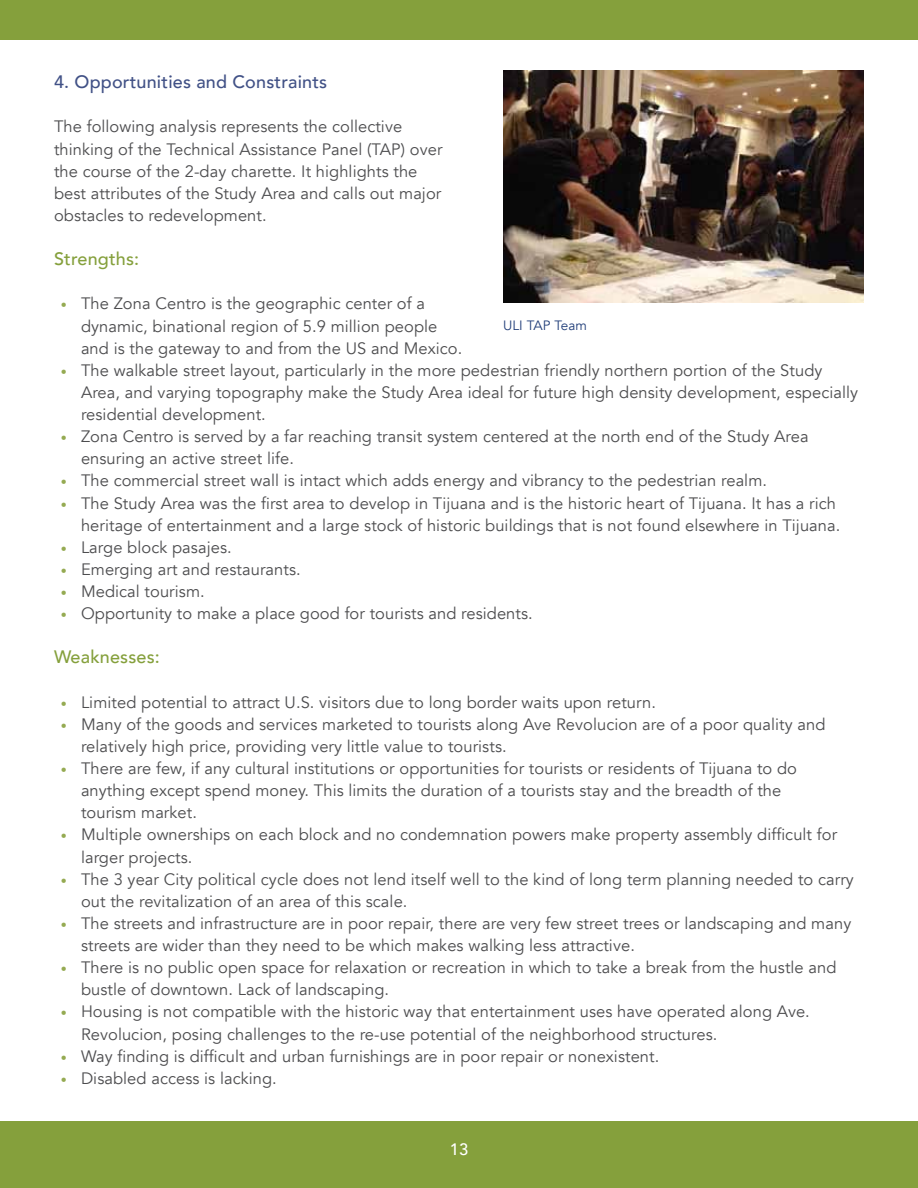
<style>
.page{position:relative;width:918px;height:1188px;background:#fff}
.page>*{position:absolute;margin:0;border:0;box-sizing:border-box;transform-origin:0 0}
.t1{font:500 18px "Avenir";letter-spacing:.01em;color:#415186}
.t2{font:500 18px "Avenir";letter-spacing:.01em;color:#85a03c}
.t3{font:16.5px/22.2px "Avenir";letter-spacing:.005em;color:#4d4d4f}
.t4{font:500 16.5px "Avenir";color:#fff}
.t5{font:13.5px "Avenir";letter-spacing:.005em;color:#213e79}
.s1{font-size:12px;color:#95aa52}
</style>
<div class="page">
<div style="left:0;top:0;width:918px;height:40px;background:#85a03c"></div>
<div style="left:0;top:1121px;width:918px;height:67px;background:#85a03c"></div>
<img style="left:503px;top:70px;width:361px;height:232px">
<p class="t1" style="left:54px;top:66px;width:275px">4. Opportunities and Constraints</p>
<p class="t3" style="left:54px;top:116px;width:390px">The following analysis represents the collective thinking of the Technical Assistance Panel (TAP) over the course of the 2-day charette. It highlights the best attributes of the Study Area and calls out major obstacles to redevelopment.</p>
<p class="t2" style="left:54px;top:243px;width:87px">Strengths:</p>
<p class="t3" style="left:81px;top:293px;width:383px;text-indent:-20px"><span class="s1">•</span> The Zona Centro is the geographic center of a dynamic, binational region of 5.9 million people and is the gateway to and from the US and Mexico.</p>
<p class="t3" style="left:81px;top:359px;width:779px;text-indent:-20px"><span class="s1">•</span> The walkable street layout, particularly in the more pedestrian friendly northern portion of the Study<br>Area, and varying topography make the Study Area ideal for future high density development, especially residential development.</p>
<p class="t3" style="left:81px;top:426px;width:729px;text-indent:-20px"><span class="s1">•</span> Zona Centro is served by a far reaching transit system centered at the north end of the Study Area ensuring an active street life.</p>
<p class="t3" style="left:61px;top:470px;width:708px"><span class="s1">•</span> The commercial street wall is intact which adds energy and vibrancy to the pedestrian realm.</p>
<p class="t3" style="left:61px;top:492px;width:781px;text-align:right"><span class="s1">•</span> The Study Area was the first area to develop in Tijuana and is the historic heart of Tijuana. It has a rich heritage of entertainment and a large stock of historic buildings that is not found elsewhere in Tijuana.</p>
<p class="t3" style="left:61px;top:536px;width:172px"><span class="s1">•</span> Large block pasajes.</p>
<p class="t3" style="left:61px;top:558px;width:242px"><span class="s1">•</span> Emerging art and restaurants.</p>
<p class="t3" style="left:61px;top:581px;width:146px"><span class="s1">•</span> Medical tourism.</p>
<p class="t3" style="left:61px;top:603px;width:474px"><span class="s1">•</span> Opportunity to make a place good for tourists and residents.</p>
<p class="t2" style="left:54px;top:642px;width:107px">Weaknesses:</p>
<p class="t3" style="left:61px;top:691px;width:597px"><span class="s1">•</span> Limited potential to attract U.S. visitors due to long border waits upon return.</p>
<p class="t3" style="left:81px;top:713px;width:746px;text-indent:-20px"><span class="s1">•</span> Many of the goods and services marketed to tourists along Ave Revolucion are of a poor quality and relatively high price, providing very little value to tourists.</p>
<p class="t3" style="left:81px;top:758px;width:718px;text-indent:-20px"><span class="s1">•</span> There are few, if any cultural institutions or opportunities for tourists or residents of Tijuana to do anything except spend money. This limits the duration of a tourists stay and the breadth of the tourism market.</p>
<p class="t3" style="left:81px;top:824px;width:758px;text-indent:-20px"><span class="s1">•</span> Multiple ownerships on each block and no condemnation powers make property assembly difficult for larger projects.</p>
<p class="t3" style="left:81px;top:868px;width:774px;text-indent:-20px"><span class="s1">•</span> The 3 year City political cycle does not lend itself well to the kind of long term planning needed to carry out the revitalization of an area of this scale.</p>
<p class="t3" style="left:81px;top:912px;width:772px;text-indent:-20px"><span class="s1">•</span> The streets and infrastructure are in poor repair, there are very few street trees or landscaping and many streets are wider than they need to be which makes walking less attractive.</p>
<p class="t3" style="left:81px;top:957px;width:757px;text-indent:-20px"><span class="s1">•</span> There is no public open space for relaxation or recreation in which to take a break from the hustle and bustle of downtown. Lack of landscaping.</p>
<p class="t3" style="left:81px;top:1001px;width:730px;text-indent:-20px"><span class="s1">•</span> Housing is not compatible with the historic way that entertainment uses have operated along Ave.<br>Revolucion, posing challenges to the re-use potential of the neighborhood structures.</p>
<p class="t3" style="left:61px;top:1045px;width:600px"><span class="s1">•</span> Way finding is difficult and urban furnishings are in poor repair or nonexistent.</p>
<p class="t3" style="left:61px;top:1067px;width:218px"><span class="s1">•</span> Disabled access is lacking.</p>
<p class="t5" style="left:503px;top:317px;width:85px">ULI TAP Team</p>
<p class="t4" style="left:450px;top:1135px;width:20px">13</p>
</div>
